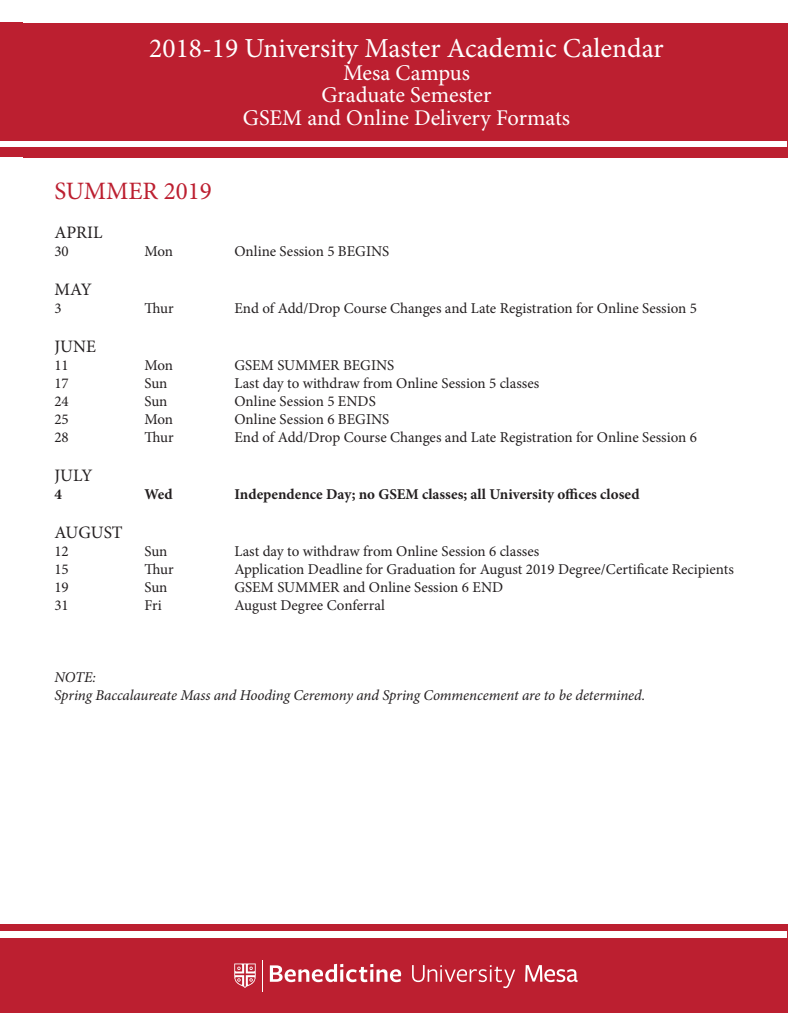
<style>
.page{position:relative;width:810px;height:1035px;background:#fff}
.page>*{position:absolute;margin:0;border:0;box-sizing:border-box;transform-origin:0 0}
.t1{font:27.5px "Minion Pro";color:#fff}
.t2{font:25px "Minion Pro";color:#bc1f30}
.t3{font:22.5px "Minion Pro";letter-spacing:-.005em;color:#fff}
.t4{font:17.5px "Minion Pro";color:#231f20}
.t5{font:15px "Minion Pro";color:#231f20}
.t6{font:italic 15px "Minion Pro";letter-spacing:-.01em;color:#231f20}
.t7{font:700 15px "Minion Pro";color:#231f20}
</style>
<div class="page">
<div style="left:0;top:22px;width:23px;height:136px;background:#bc1f30"></div>
<div style="left:23px;top:23px;width:765px;height:135px;background:#bc1f30"></div>
<div style="left:0;top:141px;width:22px;height:5px;background:#fff"></div>
<div style="left:22px;top:141px;width:765px;height:6px;background:#fff"></div>
<div style="left:0;top:924px;width:23px;height:88px;background:#bc1f30"></div>
<div style="left:23px;top:924px;width:765px;height:89px;background:#bc1f30"></div>
<div style="left:0;top:931px;width:22px;height:7px;background:#fff"></div>
<div style="left:22px;top:931px;width:765px;height:7px;background:#fff"></div>
<svg style="left:412px;top:965px;width:103px;height:23px"></svg>
<svg style="left:270px;top:964px;width:131px;height:18px"></svg>
<svg style="left:234px;top:964px;width:22px;height:24px"></svg>
<svg style="left:525px;top:965px;width:53px;height:17px"></svg>
<hr style="left:263px;top:960px;width:1px;height:32px;background:#fff">
<p class="t1" style="left:149px;top:30px;width:516px">2018-19 University Master Academic Calendar</p>
<p class="t3" style="left:343px;top:58px;width:128px">Mesa Campus</p>
<p class="t3" style="left:322px;top:80px;width:171px">Graduate Semester</p>
<p class="t3" style="left:243px;top:103px;width:329px">GSEM and Online Delivery Formats</p>
<p class="t2" style="left:54px;top:175px;width:159px">SUMMER 2019</p>
<p class="t4" style="left:54px;top:221px;width:50px">APRIL</p>
<p class="t5" style="left:54px;top:242px;width:16px">30</p>
<p class="t5" style="left:144px;top:242px;width:30px">Mon</p>
<p class="t5" style="left:234px;top:242px;width:156px">Online Session 5 BEGINS</p>
<p class="t4" style="left:54px;top:278px;width:39px">MAY</p>
<p class="t5" style="left:54px;top:299px;width:9px">3</p>
<p class="t5" style="left:144px;top:299px;width:31px">Thur</p>
<p class="t5" style="left:234px;top:299px;width:464px">End of Add/Drop Course Changes and Late Registration for Online Session 5</p>
<p class="t4" style="left:54px;top:335px;width:43px">JUNE</p>
<p class="t5" style="left:54px;top:356px;width:16px">11</p>
<p class="t5" style="left:144px;top:356px;width:30px">Mon</p>
<p class="t5" style="left:234px;top:356px;width:161px">GSEM SUMMER BEGINS</p>
<p class="t5" style="left:54px;top:374px;width:16px">17</p>
<p class="t5" style="left:144px;top:374px;width:25px">Sun</p>
<p class="t5" style="left:234px;top:374px;width:306px">Last day to withdraw from Online Session 5 classes</p>
<p class="t5" style="left:54px;top:392px;width:16px">24</p>
<p class="t5" style="left:144px;top:392px;width:25px">Sun</p>
<p class="t5" style="left:234px;top:392px;width:143px">Online Session 5 ENDS</p>
<p class="t5" style="left:54px;top:410px;width:16px">25</p>
<p class="t5" style="left:144px;top:410px;width:30px">Mon</p>
<p class="t5" style="left:234px;top:410px;width:156px">Online Session 6 BEGINS</p>
<p class="t5" style="left:54px;top:428px;width:16px">28</p>
<p class="t5" style="left:144px;top:428px;width:31px">Thur</p>
<p class="t5" style="left:234px;top:428px;width:464px">End of Add/Drop Course Changes and Late Registration for Online Session 6</p>
<p class="t4" style="left:54px;top:464px;width:39px">JULY</p>
<p class="t7" style="left:54px;top:484px;width:9px">4</p>
<p class="t7" style="left:144px;top:484px;width:30px">Wed</p>
<p class="t7" style="left:234px;top:484px;width:407px">Independence Day; no GSEM classes; all University offices closed</p>
<p class="t4" style="left:54px;top:521px;width:70px">AUGUST</p>
<p class="t5" style="left:54px;top:542px;width:16px">12</p>
<p class="t5" style="left:144px;top:542px;width:25px">Sun</p>
<p class="t5" style="left:234px;top:542px;width:306px">Last day to withdraw from Online Session 6 classes</p>
<p class="t5" style="left:54px;top:560px;width:16px">15</p>
<p class="t5" style="left:144px;top:560px;width:31px">Thur</p>
<p class="t5" style="left:234px;top:560px;width:501px">Application Deadline for Graduation for August 2019 Degree/Certificate Recipients</p>
<p class="t5" style="left:54px;top:578px;width:16px">19</p>
<p class="t5" style="left:144px;top:578px;width:25px">Sun</p>
<p class="t5" style="left:234px;top:578px;width:270px">GSEM SUMMER and Online Session 6 END</p>
<p class="t5" style="left:54px;top:596px;width:16px">31</p>
<p class="t5" style="left:144px;top:596px;width:19px">Fri</p>
<p class="t5" style="left:234px;top:596px;width:152px">August Degree Conferral</p>
<p class="t6" style="left:54px;top:667px;width:43px">NOTE:</p>
<p class="t6" style="left:54px;top:685px;width:592px">Spring Baccalaureate Mass and Hooding Ceremony and Spring Commencement are to be determined.</p>
</div>
